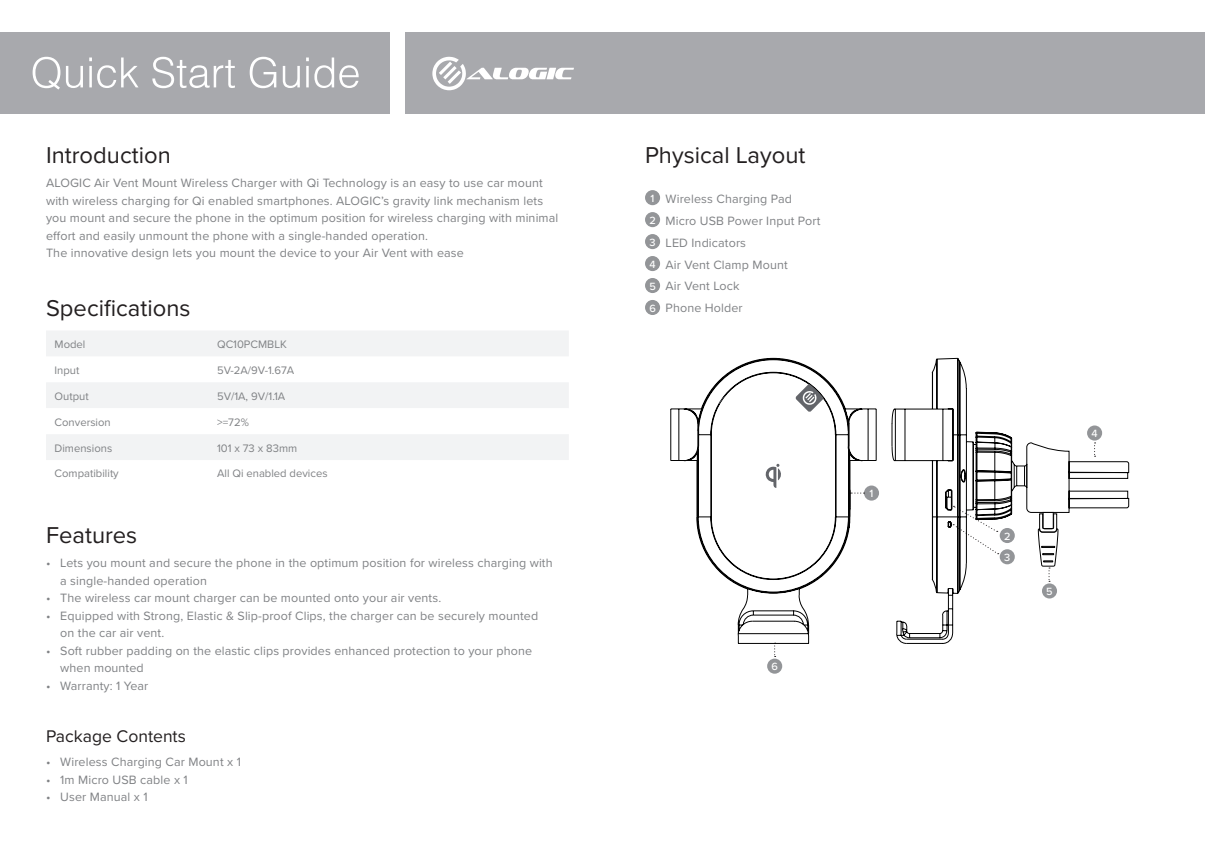
<style>
.page{position:relative;width:1205px;height:851px;background:#fff}
.page>*{position:absolute;margin:0;border:0;box-sizing:border-box;transform-origin:0 0}
.t1{font:23.75px "Proxima Nova";color:#231f20}
.t2{font:17.5px "Proxima Nova";color:#231f20}
.t3{font:12.5px/17.5px "Proxima Nova";letter-spacing:.01em;color:#808285}
.t4{font:11.25px "Proxima Nova";color:#808285}
.t5{font:500 10.75px "Proxima Nova";color:#fff}
</style>
<div class="page">
<div style="left:405px;top:33px;width:800px;height:81px;background:#a8a9ad"></div>
<div style="left:0;top:33px;width:389px;height:81px;background:#a8a9ad"></div>
<svg style="left:33px;top:57px;width:27px;height:33px"></svg>
<svg style="left:66px;top:66px;width:17px;height:22px"></svg>
<svg style="left:89px;top:57px;width:49px;height:31px"></svg>
<svg style="left:152px;top:57px;width:83px;height:31px"></svg>
<svg style="left:250px;top:57px;width:26px;height:31px"></svg>
<svg style="left:283px;top:66px;width:17px;height:22px"></svg>
<svg style="left:306px;top:57px;width:53px;height:31px"></svg>
<svg style="left:432px;top:57px;width:142px;height:33px"></svg>
<div style="left:645px;top:190px;width:15px;height:15px;background:#939598;border-radius:50%"></div>
<div style="left:645px;top:234px;width:15px;height:15px;background:#939598;border-radius:50%"></div>
<div style="left:645px;top:278px;width:15px;height:15px;background:#939598;border-radius:50%"></div>
<div style="left:645px;top:212px;width:15px;height:15px;background:#939598;border-radius:50%"></div>
<div style="left:645px;top:256px;width:15px;height:15px;background:#939598;border-radius:50%"></div>
<div style="left:645px;top:300px;width:15px;height:15px;background:#939598;border-radius:50%"></div>
<div style="left:1042px;top:583px;width:15px;height:15px;background:#939598;border-radius:50%"></div>
<div style="left:767px;top:658px;width:15px;height:15px;background:#939598;border-radius:50%"></div>
<div style="left:1087px;top:425px;width:15px;height:15px;background:#939598;border-radius:50%"></div>
<svg style="left:774px;top:645px;width:2px;height:12px"></svg>
<svg style="left:46px;top:331px;width:523px;height:77px;fill:#f2f3f4"></svg>
<div style="left:46px;top:434px;width:523px;height:26px;background:#f2f3f4"></div>
<svg style="left:670px;top:357px;width:356px;height:287px"></svg>
<svg style="left:765px;top:463px;width:17px;height:25px"></svg>
<svg style="left:719px;top:392px;width:9px;height:12px"></svg>
<svg style="left:795px;top:384px;width:29px;height:28px"></svg>
<svg style="left:1026px;top:442px;width:103px;height:139px"></svg>
<p class="t1" style="left:46px;top:137px;width:126px">Introduction</p>
<p class="t1" style="left:645px;top:137px;width:162px">Physical Layout</p>
<p class="t3" style="left:46px;top:174px;width:514px">ALOGIC Air Vent Mount Wireless Charger with Qi Technology is an easy to use car mount with wireless charging for Qi enabled smartphones. ALOGIC’s gravity link mechanism lets you mount and secure the phone in the optimum position for wireless charging with minimal effort and easily unmount the phone with a single-handed operation.</p>
<p class="t3" style="left:46px;top:244px;width:419px">The innovative design lets you mount the device to your Air Vent with ease</p>
<p class="t1" style="left:46px;top:290px;width:146px">Specifications</p>
<p class="t4" style="left:55px;top:335px;width:32px">Model</p>
<p class="t4" style="left:217px;top:335px;width:71px">QC10PCMBLK</p>
<p class="t4" style="left:55px;top:361px;width:26px">Input</p>
<p class="t4" style="left:217px;top:361px;width:79px">5V-2A/9V-1.67A</p>
<p class="t4" style="left:55px;top:387px;width:36px">Output</p>
<p class="t4" style="left:217px;top:387px;width:70px">5V/1A, 9V/1.1A</p>
<p class="t4" style="left:55px;top:413px;width:58px">Conversion</p>
<p class="t4" style="left:217px;top:413px;width:33px">&gt;=72%</p>
<p class="t4" style="left:55px;top:439px;width:59px">Dimensions</p>
<p class="t4" style="left:217px;top:439px;width:82px">101 x 73 x 83mm</p>
<p class="t4" style="left:55px;top:465px;width:66px">Compatibility</p>
<p class="t4" style="left:217px;top:465px;width:112px">All Qi enabled devices</p>
<p class="t1" style="left:46px;top:517px;width:93px">Features</p>
<p class="t3" style="left:60px;top:553px;width:494px;text-indent:-14px">• Lets you mount and secure the phone in the optimum position for wireless charging with a single-handed operation</p>
<p class="t3" style="left:46px;top:588px;width:397px">• The wireless car mount charger can be mounted onto your air vents.</p>
<p class="t3" style="left:60px;top:606px;width:479px;text-indent:-14px">• Equipped with Strong, Elastic &amp; Slip-proof Clips, the charger can be securely mounted on the car air vent.</p>
<p class="t3" style="left:60px;top:641px;width:473px;text-indent:-14px">• Soft rubber padding on the elastic clips provides enhanced protection to your phone when mounted</p>
<p class="t3" style="left:46px;top:676px;width:104px">• Warranty: 1 Year</p>
<p class="t2" style="left:46px;top:723px;width:141px">Package Contents</p>
<p class="t3" style="left:46px;top:752px;width:196px">• Wireless Charging Car Mount x 1</p>
<p class="t3" style="left:46px;top:770px;width:143px">• 1m Micro USB cable x 1</p>
<p class="t3" style="left:46px;top:787px;width:103px">• User Manual x 1</p>
<p class="t5" style="left:650px;top:190px;width:5px">1</p>
<p class="t5" style="left:649px;top:234px;width:8px">3</p>
<p class="t5" style="left:649px;top:278px;width:8px">5</p>
<p class="t5" style="left:649px;top:212px;width:8px">2</p>
<p class="t5" style="left:649px;top:256px;width:8px">4</p>
<p class="t5" style="left:649px;top:300px;width:8px">6</p>
<p class="t3" style="left:665px;top:189px;width:128px">Wireless Charging Pad</p>
<p class="t3" style="left:665px;top:233px;width:82px">LED Indicators</p>
<p class="t3" style="left:665px;top:277px;width:76px">Air Vent Lock</p>
<p class="t3" style="left:665px;top:211px;width:156px">Micro USB Power Input Port</p>
<p class="t3" style="left:665px;top:255px;width:124px">Air Vent Clamp Mount</p>
<p class="t3" style="left:665px;top:299px;width:79px">Phone Holder</p>
<p class="t5" style="left:771px;top:658px;width:8px">6</p>
<p class="t5" style="left:869px;top:485px;width:5px">1</p>
<p class="t5" style="left:1004px;top:528px;width:8px">2</p>
<p class="t5" style="left:1004px;top:549px;width:8px">3</p>
<p class="t5" style="left:1046px;top:583px;width:8px">5</p>
<p class="t5" style="left:1091px;top:425px;width:8px">4</p>
</div>
